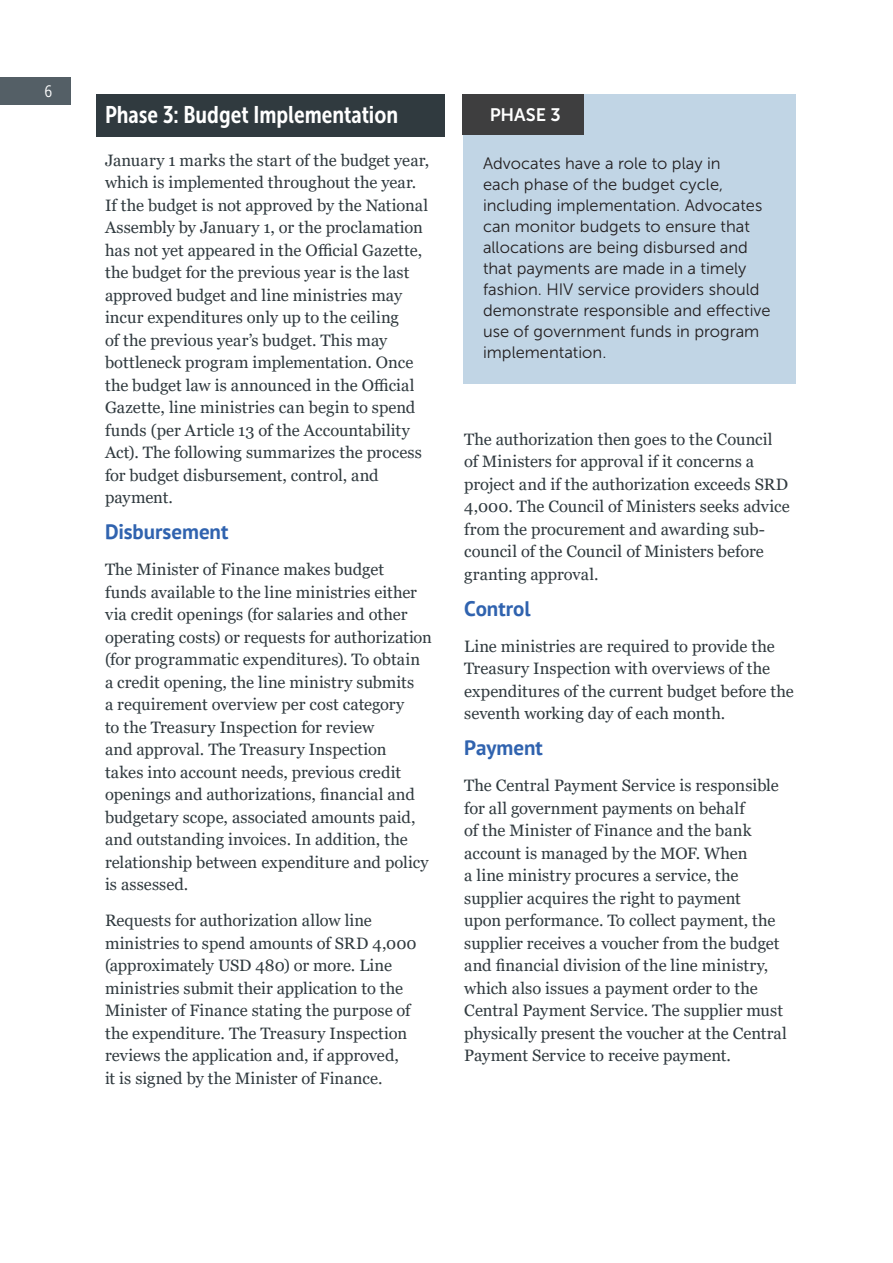
<style>
.page{position:relative;width:893px;height:1263px;background:#fff}
.page>*{position:absolute;margin:0;border:0;box-sizing:border-box;transform-origin:0 0}
.t1{font:24px "Museo Sans Cond 700";color:#fff}
.t2{font:700 21px "PT Sans";letter-spacing:-.005em;color:#3063af}
.t3{font:18px "Museo Sans 700";letter-spacing:-.005em;color:#fff}
.Body{font:16.5px/22.5px "Georgia";color:#303a3f}
.Box_text_dark{font:16.5px/21px "Museo Sans 300";color:#231f20}
.t4{font:16.5px "Museo Sans Cond 300";color:#fff}
</style>
<div class="page">
<div style="left:96px;top:94px;width:349px;height:42px;background:#303a3f"></div>
<div style="left:463px;top:94px;width:332px;height:290px;background:#c1d5e5"></div>
<div style="left:463px;top:94px;width:121px;height:41px;background:#3e3e3f"></div>
<div style="left:0;top:78px;width:70px;height:27px;background:#545f66"></div>
<p class="t4" style="left:44px;top:83px;width:9px">6</p>
<h1 class="t1" style="left:105px;top:101px;width:295px">Phase 3: Budget Implementation</h1>
<p class="Body" style="left:105px;top:149px;width:326px">January 1 marks the start of the budget year, which is implemented throughout the year.<br>If the budget is not approved by the National Assembly by January 1, or the proclamation has not yet appeared in the Official Gazette, the budget for the previous year is the last approved budget and line ministries may incur expenditures only up to the ceiling<br>of the previous year’s budget. This may bottleneck program implementation. Once the budget law is announced in the Official Gazette, line ministries can begin to spend funds (per Article 13 of the Accountability Act). The following summarizes the process for budget disbursement, control, and payment.</p>
<h2 class="t2" style="left:105px;top:518px;width:125px">Disbursement</h2>
<p class="Body" style="left:105px;top:559px;width:328px">The Minister of Finance makes budget<br>funds available to the line ministries either via credit openings (for salaries and other operating costs) or requests for authorization (for programmatic expenditures). To obtain a credit opening, the line ministry submits<br>a requirement overview per cost category<br>to the Treasury Inspection for review<br>and approval. The Treasury Inspection<br>takes into account needs, previous credit openings and authorizations, financial and budgetary scope, associated amounts paid, and outstanding invoices. In addition, the relationship between expenditure and policy is assessed.</p>
<p class="Body" style="left:105px;top:910px;width:313px">Requests for authorization allow line ministries to spend amounts of SRD 4,000 (approximately USD 480) or more. Line ministries submit their application to the Minister of Finance stating the purpose of the expenditure. The Treasury Inspection reviews the application and, if approved,<br>it is signed by the Minister of Finance.</p>
<p class="t3" style="left:490px;top:105px;width:73px">PHASE 3</p>
<p class="Box_text_dark" style="left:483px;top:153px;width:289px">Advocates have a role to play in<br>each phase of the budget cycle, including implementation. Advocates can monitor budgets to ensure that allocations are being disbursed and that payments are made in a timely fashion. HIV service providers should demonstrate responsible and effective use of government funds in program implementation.</p>
<p class="Body" style="left:464px;top:428px;width:327px">The authorization then goes to the Council of Ministers for approval if it concerns a project and if the authorization exceeds SRD 4,000. The Council of Ministers seeks advice from the procurement and awarding sub&shy;council of the Council of Ministers before granting approval.</p>
<h2 class="t2" style="left:464px;top:594px;width:68px">Control</h2>
<p class="Body" style="left:464px;top:635px;width:331px">Line ministries are required to provide the Treasury Inspection with overviews of the expenditures of the current budget before the seventh working day of each month.</p>
<h2 class="t2" style="left:464px;top:734px;width:80px">Payment</h2>
<p class="Body" style="left:464px;top:774px;width:324px">The Central Payment Service is responsible for all government payments on behalf<br>of the Minister of Finance and the bank account is managed by the MOF. When<br>a line ministry procures a service, the supplier acquires the right to payment<br>upon performance. To collect payment, the supplier receives a voucher from the budget and financial division of the line ministry, which also issues a payment order to the Central Payment Service. The supplier must physically present the voucher at the Central Payment Service to receive payment.</p>
</div>
